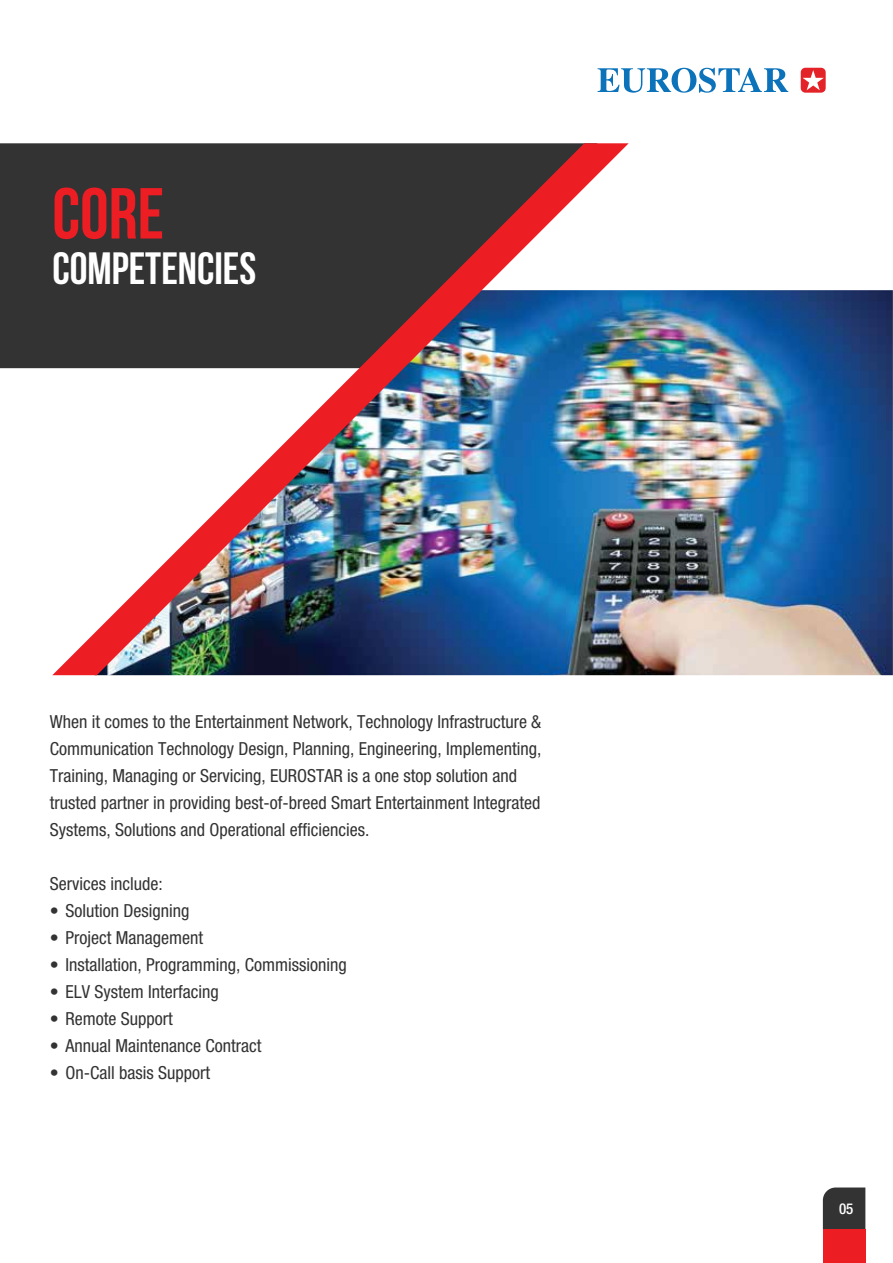
<style>
.page{position:relative;width:893px;height:1263px;background:#fff}
.page>*{position:absolute;margin:0;border:0;box-sizing:border-box;transform-origin:0 0}
.t1{font:700 72px "Bebas Neue";color:#ed1d24}
.t2{font:700 45px "Bebas Neue";color:#fff}
.t3{font:condensed 18px/27px "Helvetica Neue";color:#343333}
.t4{font:500 condensed 15px "Helvetica Neue";color:#fff}
</style>
<div class="page">
<div style="left:801px;top:68px;width:25px;height:25px;background:#e32328;border-radius:5px"></div>
<svg style="left:803px;top:70px;width:21px;height:20px"></svg>
<svg style="left:598px;top:68px;width:190px;height:25px"></svg>
<div style="left:0;top:143px;width:52px;height:225px;background:#343333"></div>
<img style="left:629px;top:290px;width:264px;height:385px">
<img style="left:52px;top:143px;width:577px;height:532px">
<div style="left:823px;top:1187px;width:42px;height:42px;background:#343333"></div>
<div style="left:823px;top:1229px;width:42px;height:34px;background:#ed1d24"></div>
<h1 class="t1" style="left:52px;top:174px;width:113px">CORE</h1>
<h2 class="t2" style="left:52px;top:243px;width:205px">COMPETENCIES</h2>
<p class="t3" style="left:50px;top:708px;width:493px">When it comes to the Entertainment Network, Technology Infrastructure &amp; Communication Technology Design, Planning, Engineering, Implementing, Training, Managing or Servicing, EUROSTAR is a one stop solution and trusted partner in providing best-of-breed Smart Entertainment Integrated Systems, Solutions and Operational efficiencies.</p>
<p class="t3" style="left:50px;top:870px;width:114px">Services include:</p>
<p class="t3" style="left:50px;top:897px;width:141px">• Solution Designing</p>
<p class="t3" style="left:50px;top:924px;width:155px">• Project Management</p>
<p class="t3" style="left:50px;top:951px;width:298px">• Installation, Programming, Commissioning</p>
<p class="t3" style="left:50px;top:978px;width:170px">• ELV System Interfacing</p>
<p class="t3" style="left:50px;top:1005px;width:124px">• Remote Support</p>
<p class="t3" style="left:50px;top:1032px;width:213px">• Annual Maintenance Contract</p>
<p class="t3" style="left:50px;top:1059px;width:162px">• On-Call basis Support</p>
<p class="t4" style="left:839px;top:1200px;width:16px">05</p>
</div>
